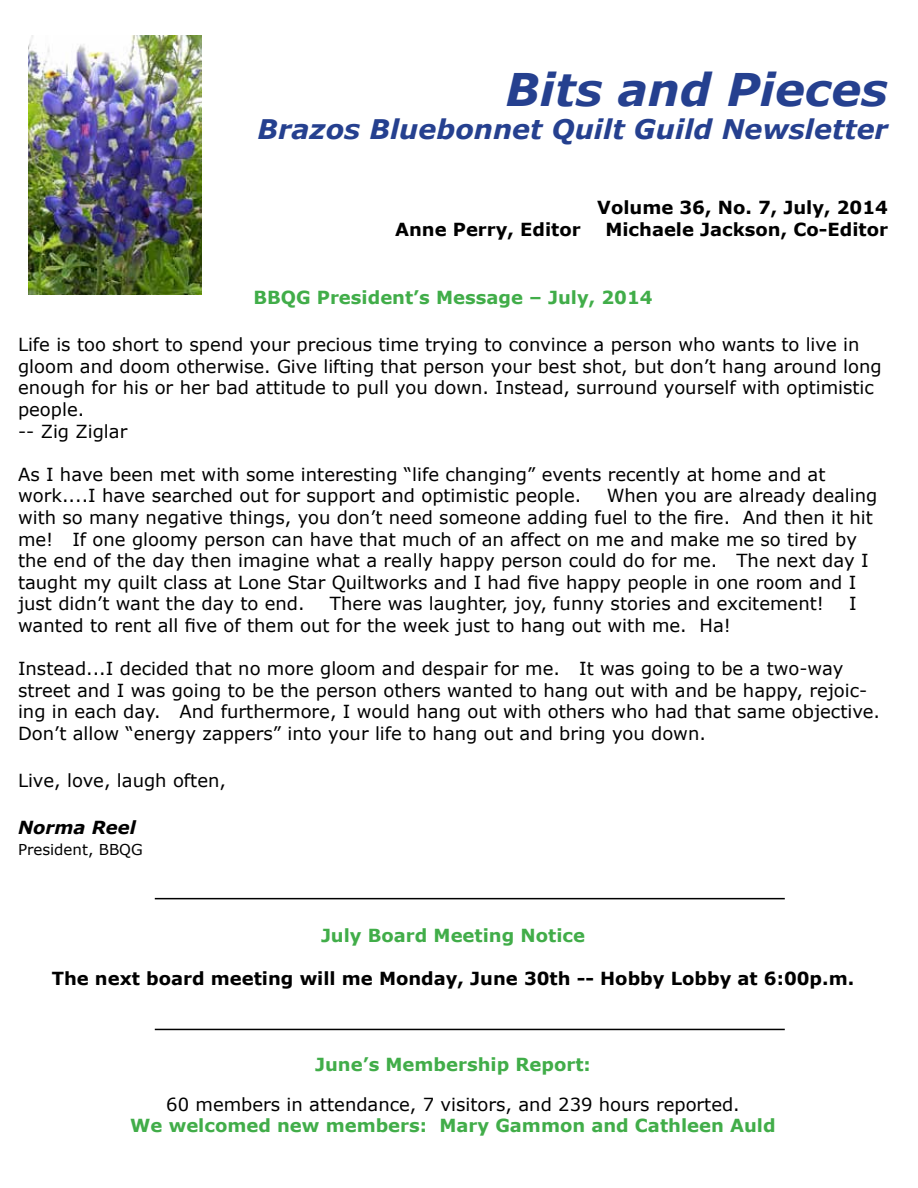
<style>
.page{position:relative;width:918px;height:1188px;background:#fff}
.page>*{position:absolute;margin:0;border:0;box-sizing:border-box;transform-origin:0 0}
.t1{font:italic 700 45px "Verdana";color:#25408f}
.t2{font:italic 700 27px "Verdana";color:#25408f}
.t3{font:18px/21.6px "Verdana";color:#000}
.t4{font:700 18px "Verdana";color:#000}
.t5{font:700 18px "Verdana";color:#41ad49}
.t6{font:italic 700 18px "Verdana";color:#000}
.t7{font:15px "Verdana";color:#000}
</style>
<div class="page">
<img style="left:28px;top:35px;width:173px;height:260px">
<hr style="left:155px;top:1029px;width:630px;height:1px;background:#000">
<hr style="left:155px;top:898px;width:630px;height:1px;background:#000">
<h1 class="t1" style="left:506px;top:58px;width:384px">Bits and Pieces</h1>
<h2 class="t2" style="left:258px;top:110px;width:632px">Brazos Bluebonnet Quilt Guild Newsletter</h2>
<p class="t4" style="left:597px;top:195px;width:292px">Volume 36, No. 7, July, 2014</p>
<p class="t4" style="left:395px;top:217px;width:187px">Anne Perry, Editor</p>
<p class="t4" style="left:605px;top:217px;width:284px">Michaele Jackson, Co-Editor</p>
<p class="t5" style="left:253px;top:285px;width:401px">BBQG President’s Message – July, 2014</p>
<p class="t3" style="left:18px;top:334px;width:865px">Life is too short to spend your precious time trying to convince a person who wants to live in gloom and doom otherwise. Give lifting that person your best shot, but don’t hang around long enough for his or her bad attitude to pull you down. Instead, surround yourself with optimistic people.<br>-- Zig Ziglar</p>
<p class="t3" style="left:18px;top:463px;width:809px">As I have been met with some interesting “life changing” events recently at home and at work....I have searched out for support and optimistic people.</p>
<p class="t3" style="left:18px;top:485px;width:861px;text-indent:589px">When you are already dealing with so many negative things, you don’t need someone adding fuel to the fire. And then it hit me! If one gloomy person can have that much of an affect on me and make me so tired by the end of the day then imagine what a really happy person could do for me. The next day I taught my quilt class at Lone Star Quiltworks and I had five happy people in one room and I just didn’t want the day to end.</p>
<p class="t3" style="left:330px;top:593px;width:496px">There was laughter, joy, funny stories and excitement!</p>
<p class="t3" style="left:849px;top:593px;width:9px">I</p>
<p class="t3" style="left:18px;top:614px;width:714px">wanted to rent all five of them out for the week just to hang out with me. Ha!</p>
<p class="t3" style="left:18px;top:658px;width:863px">Instead...I decided that no more gloom and despair for me. It was going to be a two-way street and I was going to be the person others wanted to hang out with and be happy, rejoic&shy;ing in each day. And furthermore, I would hang out with others who had that same objective.<br>Don’t allow “energy zappers” into your life to hang out and bring you down.</p>
<p class="t3" style="left:18px;top:769px;width:210px">Live, love, laugh often,</p>
<p class="t6" style="left:18px;top:814px;width:119px">Norma Reel</p>
<p class="t7" style="left:18px;top:839px;width:126px">President, BBQG</p>
<p class="t5" style="left:321px;top:922px;width:266px">July Board Meeting Notice</p>
<p class="t4" style="left:52px;top:966px;width:804px">The next board meeting will me Monday, June 30th -- Hobby Lobby at 6:00p.m.</p>
<p class="t5" style="left:315px;top:1052px;width:277px">June’s Membership Report:</p>
<p class="t3" style="left:166px;top:1093px;width:575px">60 members in attendance, 7 visitors, and 239 hours reported.</p>
<p class="t5" style="left:130px;top:1113px;width:647px">We welcomed new members: Mary Gammon and Cathleen Auld</p>
</div>
